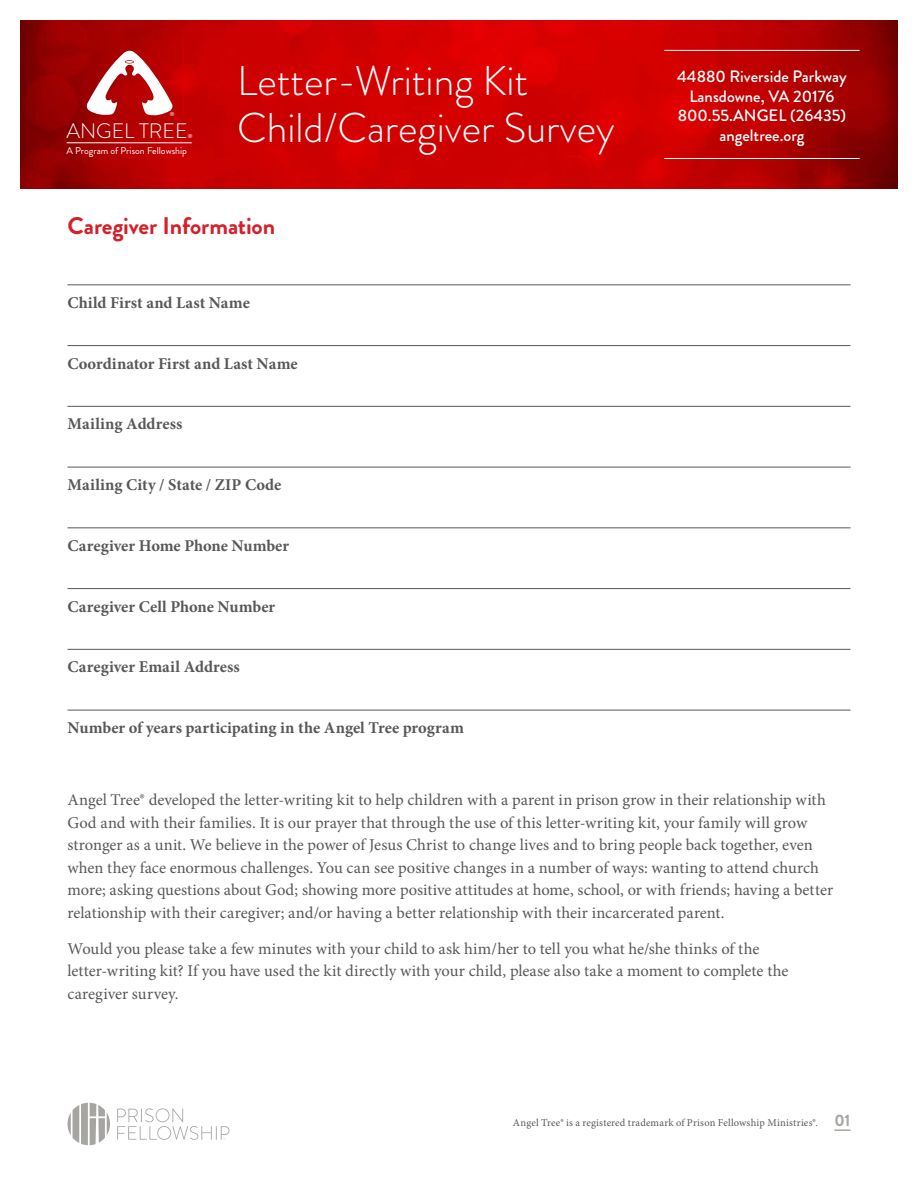
<style>
.page{position:relative;width:918px;height:1188px;background:#fff}
.page>*{position:absolute;margin:0;border:0;box-sizing:border-box;transform-origin:0 0}
.t1{font:300 41.55px/47px "Brandon Grotesque";color:#fff}
.t2{font:700 24px "Brandon Grotesque";letter-spacing:-.005em;color:#d51f29}
.t3{font:300 21px "Brandon Grotesque";color:#fff}
.t4{font:16.5px/22.5px "Minion Pro";color:#57585a}
.t5{font:700 16.5px "Minion Pro";color:#57585a}
.t6{font:500 16.5px/19.5px "Brandon Grotesque";color:#fff;text-align:center}
.t7{font:10.5px "Minion Pro";letter-spacing:.02em;color:#57585a}
.t8{font:9.9px "Brandon Grotesque";color:#fff}
.t9{font:5.7px "Brandon Grotesque";color:#fff}
.s1{font-family:"Brandon Grotesque";font-weight:700;font-size:16.5px;color:#a7a6a2}
</style>
<div class="page">
<img style="left:21px;top:21px;width:876px;height:167px">
<svg style="left:87px;top:51px;width:86px;height:66px"></svg>
<hr style="left:67px;top:142px;width:125px;height:1px;background:#fff">
<hr style="left:68px;top:285px;width:783px;height:1px;background:#57585a">
<hr style="left:68px;top:345px;width:783px;height:1px;background:#57585a">
<hr style="left:68px;top:406px;width:783px;height:1px;background:#57585a">
<hr style="left:68px;top:467px;width:783px;height:1px;background:#57585a">
<hr style="left:68px;top:528px;width:783px;height:1px;background:#57585a">
<hr style="left:68px;top:588px;width:783px;height:1px;background:#57585a">
<hr style="left:68px;top:649px;width:783px;height:1px;background:#57585a">
<hr style="left:68px;top:710px;width:783px;height:1px;background:#57585a">
<svg style="left:68px;top:1103px;width:42px;height:42px"></svg>
<svg style="left:117px;top:1108px;width:113px;height:32px"></svg>
<hr style="left:664px;top:158px;width:196px;height:1px;background:#fff">
<hr style="left:664px;top:50px;width:196px;height:1px;background:#fff">
<svg style="left:834px;top:1129px;width:17px;height:2px"></svg>
<p class="t9" style="left:170px;top:112px;width:6px">®</p>
<p class="t3" style="left:66px;top:118px;width:123px">ANGEL TREE</p>
<p class="t9" style="left:188px;top:134px;width:6px">®</p>
<p class="t8" style="left:67px;top:147px;width:122px">A Program of Prison Fellowship</p>
<h1 class="t1" style="left:237px;top:64px;width:379px">Letter-Writing Kit<br>Child/Caregiver Survey</h1>
<p class="t6" style="left:677px;top:69px;width:171px">44880 Riverside Parkway<br>Lansdowne, VA 20176<br>800.55.ANGEL (26435) angeltree.org</p>
<h2 class="t2" style="left:68px;top:217px;width:209px">Caregiver Information</h2>
<p class="t5" style="left:68px;top:296px;width:184px">Child First and Last Name</p>
<p class="t5" style="left:68px;top:357px;width:232px">Coordinator First and Last Name</p>
<p class="t5" style="left:68px;top:418px;width:117px">Mailing Address</p>
<p class="t5" style="left:68px;top:479px;width:215px">Mailing City / State / ZIP Code</p>
<p class="t5" style="left:68px;top:539px;width:223px">Caregiver Home Phone Number</p>
<p class="t5" style="left:68px;top:600px;width:209px">Caregiver Cell Phone Number</p>
<p class="t5" style="left:68px;top:661px;width:174px">Caregiver Email Address</p>
<p class="t5" style="left:68px;top:722px;width:398px">Number of years participating in the Angel Tree program</p>
<p class="t4" style="left:68px;top:790px;width:767px">Angel Tree® developed the letter-writing kit to help children with a parent in prison grow in their relationship with God and with their families. It is our prayer that through the use of this letter-writing kit, your family will grow stronger as a unit. We believe in the power of Jesus Christ to change lives and to bring people back together, even when they face enormous challenges. You can see positive changes in a number of ways: wanting to attend church more; asking questions about God; showing more positive attitudes at home, school, or with friends; having a better relationship with their caregiver; and/or having a better relationship with their incarcerated parent.</p>
<p class="t4" style="left:68px;top:939px;width:723px">Would you please take a few minutes with your child to ask him/her to tell you what he/she thinks of the letter-writing kit? If you have used the kit directly with your child, please also take a moment to complete the caregiver survey.</p>
<p class="t7" style="left:513px;top:1118px;width:339px">Angel Tree® is a registered trademark of Prison Fellowship Ministries®. <span class="s1">01</span></p>
</div>
